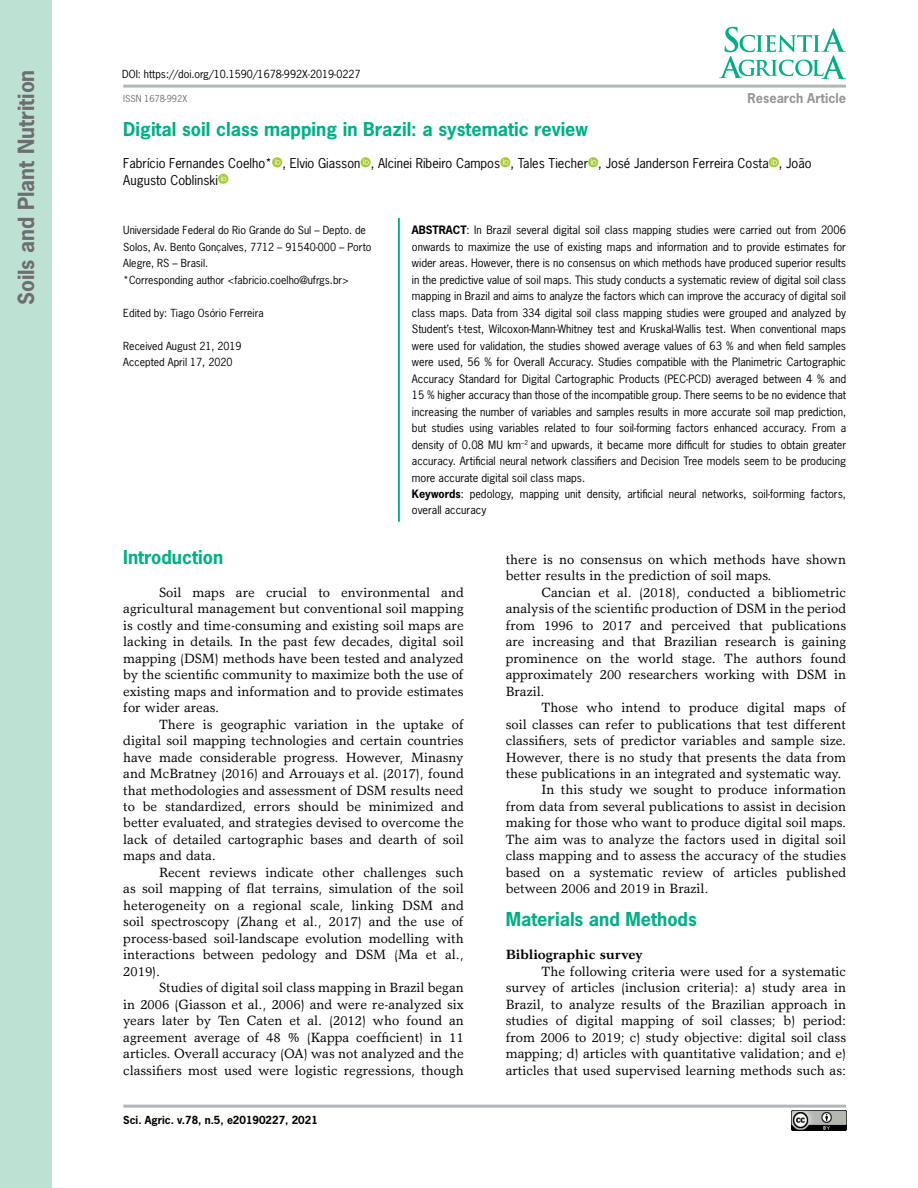
<style>
.page{position:relative;width:918px;height:1188px;background:#fff}
.page>*{position:absolute;margin:0;border:0;box-sizing:border-box;transform-origin:0 0}
.t1{font:700 21px "News Gothic";color:#6d6e71}
.t2{font:700 18px "News Gothic";color:#00b085}
.t3{font:13.5px/16.5px "Garth Graphic";color:#000;text-align:justify}
.t4{font:700 13.5px "Garth Graphic";color:#000}
.t5{font:12.75px/16.5px "News Gothic";color:#000}
.t6{font:700 12.75px "News Gothic";color:#939598}
.t7{font:10.8px/16.5px "News Gothic";color:#000}
.t8{font:10.5px/16.5px "News Gothic";color:#000}
.t9{font:700 10.5px "News Gothic";color:#000}
.t10{font:9px "News Gothic";color:#6d6e71}
.s1{font-weight:700}
</style>
<div class="page">
<svg style="left:719px;top:27px;width:127px;height:52px"></svg>
<div style="left:0;top:0;width:51px;height:1188px;background:#bde2d4"></div>
<hr style="left:123px;top:85px;width:723px;height:3px;background:#b0b7bb">
<hr style="left:123px;top:1105px;width:723px;height:3px;background:#b0b7bb">
<img style="left:791px;top:1111px;width:55px;height:19px">
<svg style="left:272px;top:157px;width:10px;height:10px"></svg>
<svg style="left:275px;top:159px;width:5px;height:6px"></svg>
<svg style="left:361px;top:157px;width:10px;height:10px"></svg>
<svg style="left:363px;top:159px;width:6px;height:6px"></svg>
<svg style="left:500px;top:157px;width:10px;height:10px"></svg>
<svg style="left:503px;top:159px;width:6px;height:6px"></svg>
<svg style="left:588px;top:157px;width:10px;height:10px"></svg>
<svg style="left:591px;top:159px;width:5px;height:6px"></svg>
<div style="left:769px;top:157px;width:10px;height:10px;background:#a6cc38;border-radius:50%"></div>
<svg style="left:771px;top:159px;width:6px;height:6px"></svg>
<svg style="left:218px;top:174px;width:10px;height:10px"></svg>
<svg style="left:221px;top:176px;width:5px;height:5px"></svg>
<hr style="left:398px;top:218px;width:2px;height:304px;background:#00b085">
<h1 class="t1" style="left:12px;top:305px;width:237px;rotate:-90deg">Soils and Plant Nutrition</h1>
<p class="t8" style="left:122px;top:66px;width:240px">DOI: https://doi.org/10.1590/1678-992X-2019-0227</p>
<p class="t10" style="left:123px;top:93px;width:65px">ISSN 1678-992X</p>
<p class="t6" style="left:748px;top:89px;width:100px">Research Article</p>
<h2 class="t2" style="left:123px;top:117px;width:466px">Digital soil class mapping in Brazil: a systematic review</h2>
<p class="t5" style="left:123px;top:155px;width:690px">Fabrício Fernandes Coelho* , Elvio Giasson , Alcinei Ribeiro Campos , Tales Tiecher , José Janderson Ferreira Costa , João<br>Augusto Coblinski</p>
<p class="t8" style="left:123px;top:222px;width:250px">Universidade Federal do Rio Grande do Sul – Depto. de Solos, Av. Bento Gonçalves, 7712 – 91540-000 – Porto Alegre, RS – Brasil.<br>*Corresponding author &lt;fabricio.coelho@ufrgs.br&gt;</p>
<p class="t8" style="left:123px;top:304px;width:142px">Edited by: Tiago Osório Ferreira</p>
<p class="t8" style="left:123px;top:337px;width:120px">Received August 21, 2019<br>Accepted April 17, 2020</p>
<p class="t7" style="left:412px;top:222px;width:436px"><span class="s1">ABSTRACT</span>: In Brazil several digital soil class mapping studies were carried out from 2006 onwards to maximize the use of existing maps and information and to provide estimates for wider areas. However, there is no consensus on which methods have produced superior results in the predictive value of soil maps. This study conducts a systematic review of digital soil class mapping in Brazil and aims to analyze the factors which can improve the accuracy of digital soil class maps. Data from 334 digital soil class mapping studies were grouped and analyzed by Student’s t-test, Wilcoxon-Mann-Whitney test and Kruskal-Wallis test. When conventional maps were used for validation, the studies showed average values of 63 % and when field samples were used, 56 % for Overall Accuracy. Studies compatible with the Planimetric Cartographic Accuracy Standard for Digital Cartographic Products (PEC-PCD) averaged between 4 % and 15 % higher accuracy than those of the incompatible group. There seems to be no evidence that increasing the number of variables and samples results in more accurate soil map prediction, but studies using variables related to four soil-forming factors enhanced accuracy. From a density of 0.08 MU km<sup>–2</sup> and upwards, it became more difficult for studies to obtain greater accuracy. Artificial neural network classifiers and Decision Tree models seem to be producing more accurate digital soil class maps.<br><span class="s1">Keywords</span>: pedology, mapping unit density, artificial neural networks, soil-forming factors, overall accuracy</p>
<h2 class="t2" style="left:123px;top:545px;width:101px">Introduction</h2>
<p class="t3" style="left:123px;top:584px;width:342px;text-indent:36px">Soil maps are crucial to environmental and agricultural management but conventional soil mapping is costly and time-consuming and existing soil maps are lacking in details. In the past few decades, digital soil mapping (DSM) methods have been tested and analyzed by the scientific community to maximize both the use of existing maps and information and to provide estimates for wider areas.</p>
<p class="t3" style="left:123px;top:716px;width:342px;text-indent:36px">There is geographic variation in the uptake of digital soil mapping technologies and certain countries have made considerable progress. However, Minasny and McBratney (2016) and Arrouays et al. (2017), found that methodologies and assessment of DSM results need to be standardized, errors should be minimized and better evaluated, and strategies devised to overcome the lack of detailed cartographic bases and dearth of soil maps and data.</p>
<p class="t3" style="left:123px;top:864px;width:342px;text-indent:36px">Recent reviews indicate other challenges such as soil mapping of flat terrains, simulation of the soil heterogeneity on a regional scale, linking DSM and soil spectroscopy (Zhang et al., 2017) and the use of process-based soil-landscape evolution modelling with interactions between pedology and DSM (Ma et al., 2019).</p>
<p class="t3" style="left:123px;top:979px;width:342px;text-indent:36px">Studies of digital soil class mapping in Brazil began in 2006 (Giasson et al., 2006) and were re-analyzed six years later by Ten Caten et al. (2012) who found an agreement average of 48 % (Kappa coefficient) in 11 articles. Overall accuracy (OA) was not analyzed and the classifiers most used were logistic regressions, though</p>
<p class="t9" style="left:123px;top:1113px;width:196px">Sci. Agric. v.78, n.5, e20190227, 2021</p>
<p class="t3" style="left:506px;top:551px;width:342px">there is no consensus on which methods have shown better results in the prediction of soil maps.</p>
<p class="t3" style="left:506px;top:584px;width:342px;text-indent:36px">Cancian et al. (2018), conducted a bibliometric analysis of the scientific production of DSM in the period from 1996 to 2017 and perceived that publications are increasing and that Brazilian research is gaining prominence on the world stage. The authors found approximately 200 researchers working with DSM in Brazil.</p>
<p class="t3" style="left:542px;top:699px;width:306px">Those who intend to produce digital maps of</p>
<p class="t3" style="left:506px;top:716px;width:342px">soil classes can refer to publications that test different</p>
<p class="t3" style="left:506px;top:732px;width:342px">classifiers, sets of predictor variables and sample size.</p>
<p class="t3" style="left:506px;top:749px;width:342px">However, there is no study that presents the data from</p>
<p class="t3" style="left:506px;top:765px;width:337px">these publications in an integrated and systematic way.</p>
<p class="t3" style="left:542px;top:782px;width:306px">In this study we sought to produce information</p>
<p class="t3" style="left:506px;top:798px;width:342px">from data from several publications to assist in decision</p>
<p class="t3" style="left:506px;top:814px;width:342px">making for those who want to produce digital soil maps.</p>
<p class="t3" style="left:506px;top:831px;width:342px">The aim was to analyze the factors used in digital soil</p>
<p class="t3" style="left:506px;top:847px;width:342px">class mapping and to assess the accuracy of the studies</p>
<p class="t3" style="left:506px;top:864px;width:342px">based on a systematic review of articles published</p>
<p class="t3" style="left:506px;top:880px;width:204px">between 2006 and 2019 in Brazil.</p>
<h2 class="t2" style="left:506px;top:908px;width:193px">Materials and Methods</h2>
<p class="t4" style="left:506px;top:947px;width:139px">Bibliographic survey</p>
<p class="t3" style="left:506px;top:963px;width:342px;text-indent:36px">The following criteria were used for a systematic survey of articles (inclusion criteria): a) study area in Brazil, to analyze results of the Brazilian approach in studies of digital mapping of soil classes; b) period: from 2006 to 2019; c) study objective: digital soil class mapping; d) articles with quantitative validation; and e) articles that used supervised learning methods such as:</p>
</div>
